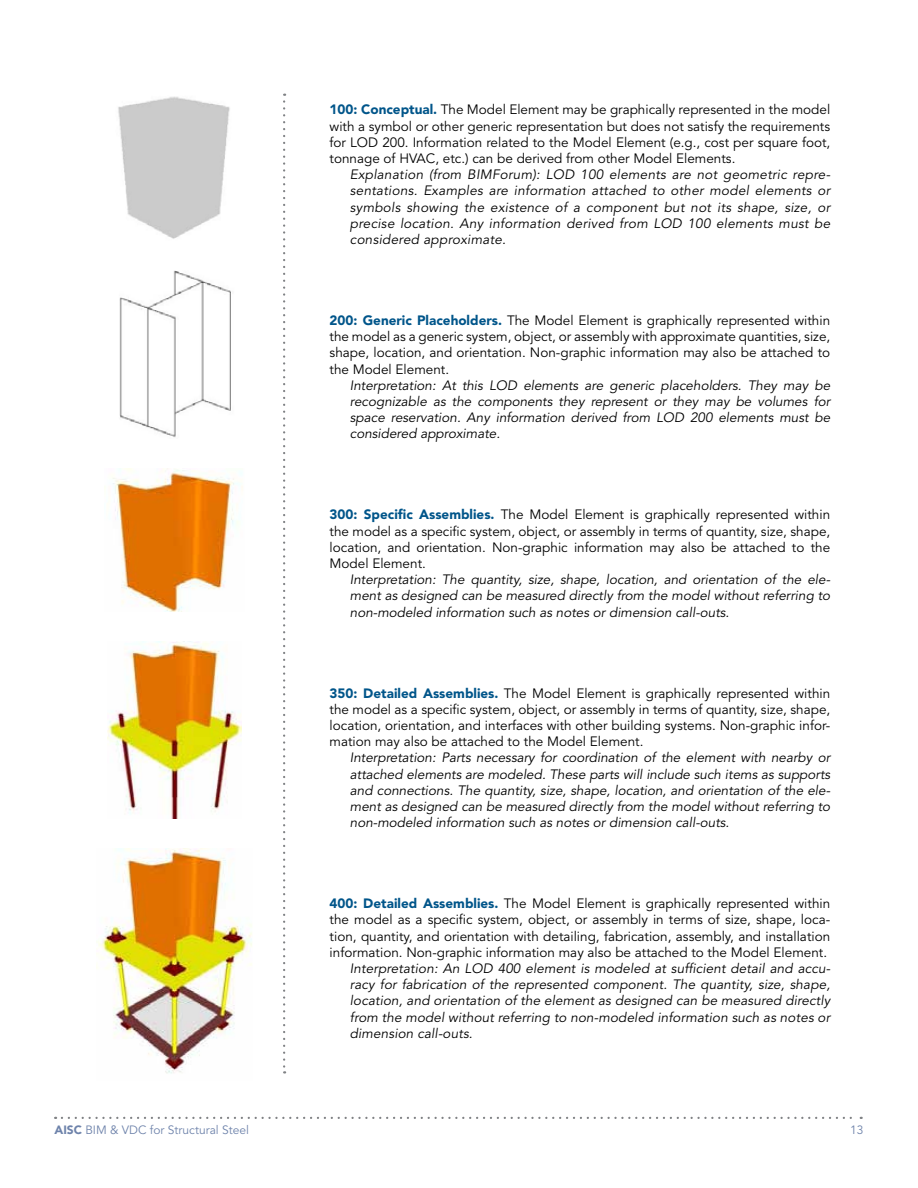
<style>
.page{position:relative;width:918px;height:1188px;background:#fff}
.page>*{position:absolute;margin:0;border:0;box-sizing:border-box;transform-origin:0 0}
.t1{font:italic 13.5px/16.2px "Avenir LT Std";color:#000;text-align:justify}
.t2{font:13.5px/16.2px "Avenir LT Std";color:#000;text-align:justify}
.t3{font:12px "Avenir LT Std";color:#6e83ab}
.s1{font-weight:900;color:#00558a}
.s2{font-weight:900}
</style>
<div class="page">
<svg style="left:62px;top:1117px;width:800px;height:2px"></svg>
<svg style="left:283px;top:94px;width:2px;height:980px"></svg>
<img style="left:118px;top:96px;width:112px;height:143px">
<img style="left:119px;top:271px;width:112px;height:166px">
<img style="left:112px;top:469px;width:131px;height:143px">
<img style="left:107px;top:642px;width:135px;height:177px">
<img style="left:97px;top:849px;width:155px;height:225px">
<p class="t2" style="left:330px;top:102px;width:502px"><span class="s1">100: Conceptual.</span> The Model Element may be graphically represented in the model with a symbol or other generic representation but does not satisfy the requirements for LOD 200. Information related to the Model Element (e.g., cost per square foot, tonnage of HVAC, etc.) can be derived from other Model Elements.</p>
<p class="t1" style="left:350px;top:167px;width:482px">Explanation (from BIMForum): LOD 100 elements are not geometric repre&shy;sentations. Examples are information attached to other model elements or symbols showing the existence of a component but not its shape, size, or precise location. Any information derived from LOD 100 elements must be considered approximate.</p>
<p class="t2" style="left:330px;top:313px;width:502px"><span class="s1">200: Generic Placeholders.</span> The Model Element is graphically represented within the model as a generic system, object, or assembly with approximate quantities, size, shape, location, and orientation. Non-graphic information may also be attached to the Model Element.</p>
<p class="t1" style="left:350px;top:377px;width:482px">Interpretation: At this LOD elements are generic placeholders. They may be recognizable as the components they represent or they may be volumes for space reservation. Any information derived from LOD 200 elements must be considered approximate.</p>
<p class="t2" style="left:330px;top:507px;width:502px"><span class="s1">300: Specific Assemblies.</span> The Model Element is graphically represented within the model as a specific system, object, or assembly in terms of quantity, size, shape, location, and orientation. Non-graphic information may also be attached to the Model Element.</p>
<p class="t1" style="left:350px;top:572px;width:482px">Interpretation: The quantity, size, shape, location, and orientation of the ele&shy;ment as designed can be measured directly from the model without referring to non-modeled information such as notes or dimension call-outs.</p>
<p class="t2" style="left:330px;top:685px;width:502px"><span class="s1">350: Detailed Assemblies.</span> The Model Element is graphically represented within the model as a specific system, object, or assembly in terms of quantity, size, shape, location, orientation, and interfaces with other building systems. Non-graphic infor&shy;mation may also be attached to the Model Element.</p>
<p class="t1" style="left:350px;top:750px;width:482px">Interpretation: Parts necessary for coordination of the element with nearby or attached elements are modeled. These parts will include such items as supports and connections. The quantity, size, shape, location, and orientation of the ele&shy;ment as designed can be measured directly from the model without referring to non-modeled information such as notes or dimension call-outs.</p>
<p class="t2" style="left:330px;top:896px;width:502px"><span class="s1">400: Detailed Assemblies.</span> The Model Element is graphically represented within the model as a specific system, object, or assembly in terms of size, shape, loca&shy;tion, quantity, and orientation with detailing, fabrication, assembly, and installation information. Non-graphic information may also be attached to the Model Element.</p>
<p class="t1" style="left:350px;top:961px;width:482px">Interpretation: An LOD 400 element is modeled at sufficient detail and accu&shy;racy for fabrication of the represented component. The quantity, size, shape, location, and orientation of the element as designed can be measured directly from the model without referring to non-modeled information such as notes or dimension call-outs.</p>
<p class="t3" style="left:55px;top:1123px;width:196px"><span class="s2">AISC</span> BIM &amp; VDC for Structural Steel</p>
<p class="t3" style="left:850px;top:1123px;width:15px">13</p>
</div>
